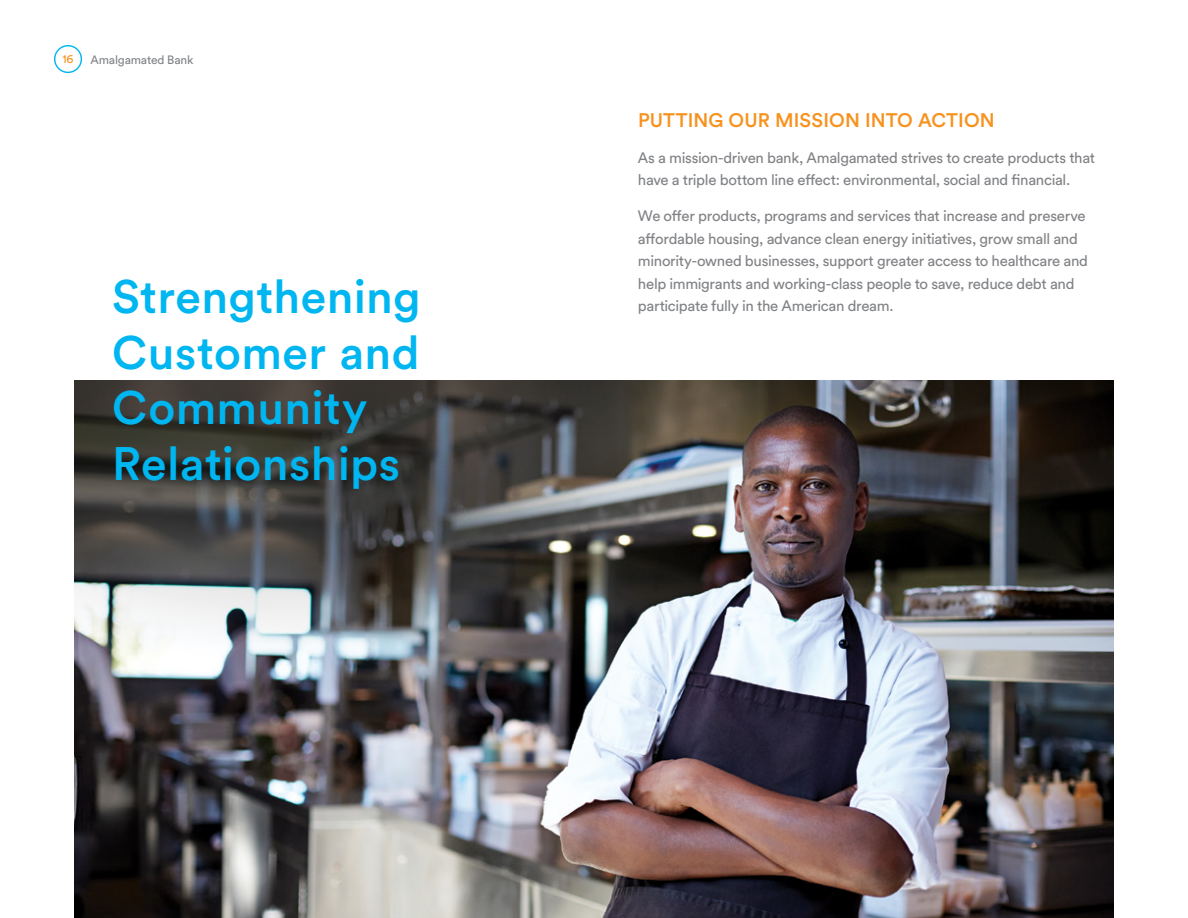
<style>
.page{position:relative;width:1188px;height:918px;background:#fff}
.page>*{position:absolute;margin:0;border:0;box-sizing:border-box;transform-origin:0 0}
.Headline_2{font:500 46.5px/55.5px "Circular Std";letter-spacing:.005em;color:#00b6f1}
.Headline_5{font:500 19.5px "Circular Std";letter-spacing:.005em;color:#f7921e}
.Body_Text{font:15px/22.5px "Circular Std";letter-spacing:-.02em;color:#808285}
.t1{font:12px "Circular Std";letter-spacing:-.01em;color:#808285}
.t2{font:12px "Circular Std";color:#f7921e}
</style>
<div class="page">
<div style="left:54px;top:45px;width:28px;height:28px;border:1px solid #00b6f1;border-radius:50%"></div>
<img style="left:74px;top:381px;width:1040px;height:537px">
<p class="t2" style="left:62px;top:52px;width:13px">16</p>
<p class="t1" style="left:90px;top:52px;width:104px">Amalgamated Bank</p>
<p class="Headline_2" style="left:112px;top:268px;width:310px">Strengthening<br>Customer and<br>Community<br>Relationships</p>
<p class="Headline_5" style="left:638px;top:108px;width:358px">PUTTING OUR MISSION INTO ACTION</p>
<p class="Body_Text" style="left:638px;top:146px;width:459px">As a mission-driven bank, Amalgamated strives to create products that have a triple bottom line effect: environmental, social and financial.</p>
<p class="Body_Text" style="left:638px;top:204px;width:452px">We offer products, programs and services that increase and preserve affordable housing, advance clean energy initiatives, grow small and minority-owned businesses, support greater access to healthcare and help immigrants and working-class people to save, reduce debt and participate fully in the American dream.</p>
</div>
